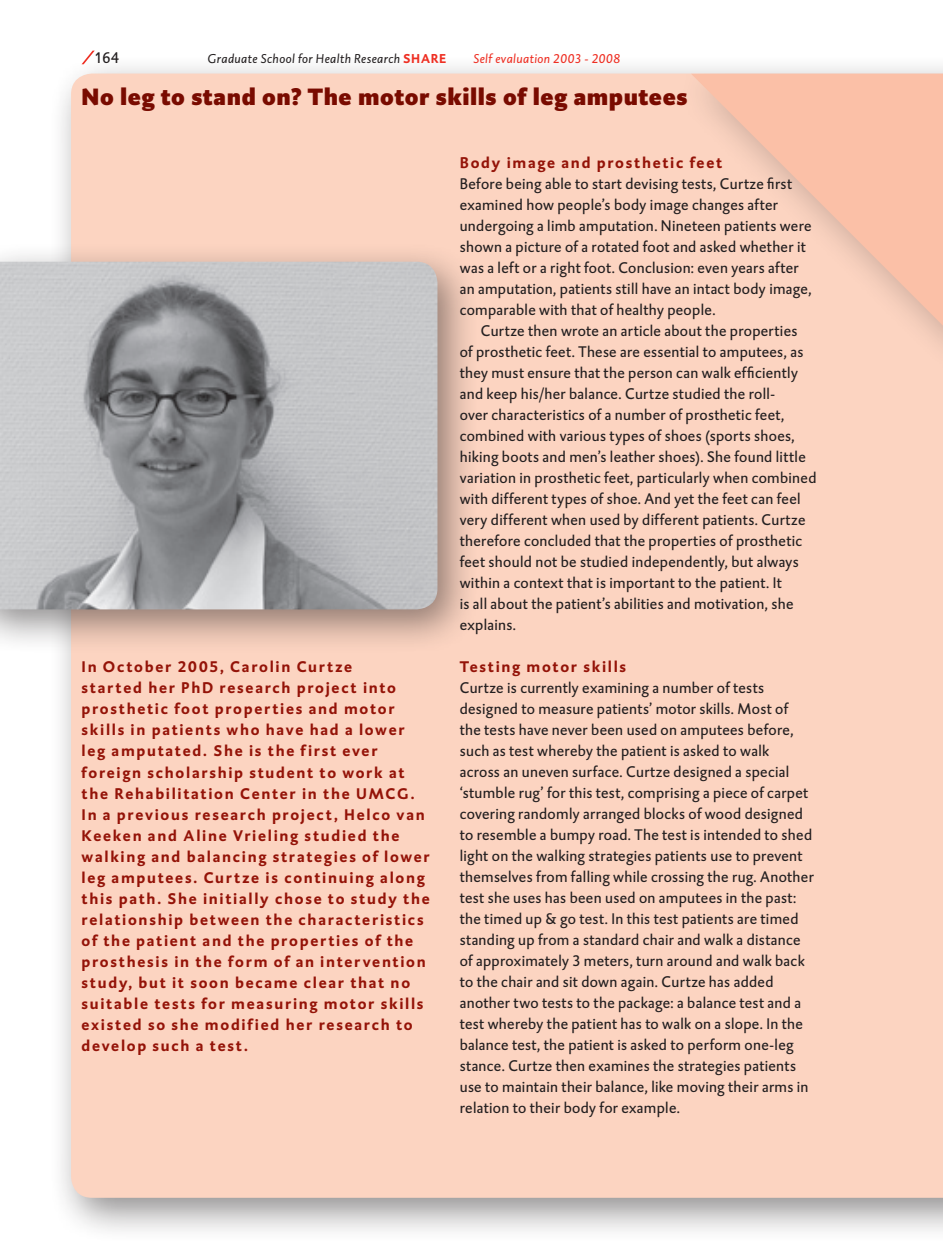
<style>
.page{position:relative;width:943px;height:1241px;background:#fff}
.page>*{position:absolute;margin:0;border:0;box-sizing:border-box;transform-origin:0 0}
.t1{font:900 24.5px "DTL Caspari TOT";letter-spacing:.02em;color:#790b00}
.t2{font:15.75px/21px "DTL Caspari TOT";letter-spacing:.02em;color:#231f20}
.t3{font:700 15.75px/21px "DTL Caspari TOT";letter-spacing:.11em;color:#941308}
.t4{font:italic 13.12px "DTL Caspari TOT";letter-spacing:.03em;color:#231f20}
.t5{font:italic 13.12px "DTL Caspari TOT";letter-spacing:.035em;color:#ee2e22}
.s1{font-weight:700;font-style:normal;color:#ee2e22}
</style>
<div class="page">
<div style="left:46px;top:51px;width:897px;height:1189px;background:#231f20;opacity:.5"></div>
<div style="left:71px;top:73px;width:595px;height:1124px;background:#fcd4c1"></div>
<div style="left:666px;top:73px;width:277px;height:1124px;background:#fcd4c1"></div>
<svg style="left:692px;top:74px;width:251px;height:271px"></svg>
<div style="left:0;top:239px;width:478px;height:413px;background:#231f20;opacity:.5"></div>
<img style="left:0;top:262px;width:437px;height:347px">
<svg style="left:82px;top:51px;width:13px;height:13px"></svg>
<p class="t2" style="left:95px;top:47px;width:25px">164</p>
<p class="t4" style="left:208px;top:50px;width:240px">Graduate School for Health Research <span class="s1">SHARE</span></p>
<p class="t5" style="left:473px;top:50px;width:148px">Self evaluation 2003 - 2008</p>
<h1 class="t1" style="left:82px;top:81px;width:607px">No leg to stand on? The motor skills of leg amputees</h1>
<p class="t3" style="left:82px;top:656px;width:350px">In October 2005, Carolin Curtze<br>started her PhD research project into prosthetic foot properties and motor skills in patients who have had a lower leg amputated. She is the first ever foreign scholarship student to work at the Rehabilitation Center in the UMCG.<br>In a previous research project, Helco van Keeken and Aline Vrieling studied the walking and balancing strategies of lower leg amputees. Curtze is continuing along this path. She initially chose to study the relationship between the characteristics of the patient and the properties of the prosthesis in the form of an intervention study, but it soon became clear that no suitable tests for measuring motor skills existed so she modified her research to develop such a test.</p>
<p class="t3" style="left:460px;top:152px;width:264px">Body image and prosthetic feet</p>
<p class="t2" style="left:460px;top:173px;width:353px">Before being able to start devising tests, Curtze first examined how people’s body image changes after undergoing a limb amputation. Nineteen patients were shown a picture of a rotated foot and asked whether it was a left or a right foot. Conclusion: even years after an amputation, patients still have an intact body image, comparable with that of healthy people.</p>
<p class="t2" style="left:460px;top:320px;width:358px;text-indent:21px">Curtze then wrote an article about the properties<br>of prosthetic feet. These are essential to amputees, as they must ensure that the person can walk efficiently and keep his/her balance. Curtze studied the roll-<br>over characteristics of a number of prosthetic feet, combined with various types of shoes (sports shoes, hiking boots and men’s leather shoes). She found little variation in prosthetic feet, particularly when combined with different types of shoe. And yet the feet can feel very different when used by different patients. Curtze therefore concluded that the properties of prosthetic feet should not be studied independently, but always within a context that is important to the patient. It<br>is all about the patient’s abilities and motivation, she explains.</p>
<p class="t3" style="left:460px;top:656px;width:168px">Testing motor skills</p>
<p class="t2" style="left:460px;top:677px;width:355px">Curtze is currently examining a number of tests designed to measure patients’ motor skills. Most of<br>the tests have never been used on amputees before, such as test whereby the patient is asked to walk<br>across an uneven surface. Curtze designed a special ‘stumble rug’ for this test, comprising a piece of carpet covering randomly arranged blocks of wood designed to resemble a bumpy road. The test is intended to shed light on the walking strategies patients use to prevent themselves from falling while crossing the rug. Another test she uses has been used on amputees in the past: the timed up &amp; go test. In this test patients are timed standing up from a standard chair and walk a distance of approximately 3 meters, turn around and walk back to the chair and sit down again. Curtze has added another two tests to the package: a balance test and a test whereby the patient has to walk on a slope. In the balance test, the patient is asked to perform one-leg stance. Curtze then examines the strategies patients use to maintain their balance, like moving their arms in relation to their body for example.</p>
</div>
